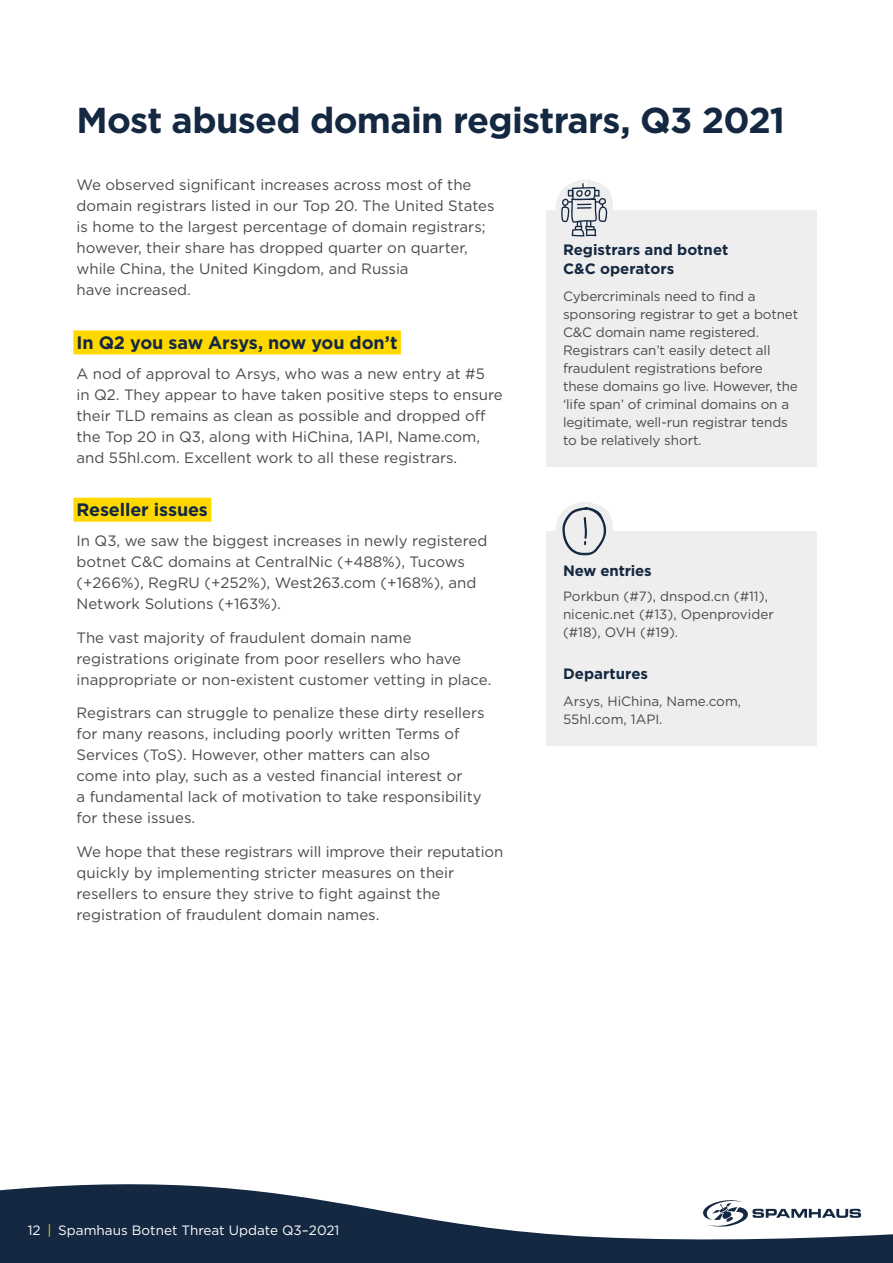
<style>
.page{position:relative;width:893px;height:1263px;background:#fff}
.page>*{position:absolute;margin:0;border:0;box-sizing:border-box;transform-origin:0 0}
.t1{font:700 36px "Gotham";letter-spacing:-.02em;color:#142841}
.t2{font:700 18px "Gotham";letter-spacing:-.01em;color:#142841}
.t3{font:15px/21px "Gotham";color:#4a4a49}
.t4{font:700 15px/19.5px "Gotham";color:#142841}
.t5{font:13.5px/18px "Gotham";letter-spacing:-.01em;color:#4a4a49}
.t6{font:13.5px "Gotham";color:#fff}
.s1{color:#ffd800}
</style>
<div class="page">
<svg style="left:0;top:1184px;width:893px;height:79px;fill:#142841"></svg>
<svg style="left:702px;top:1199px;width:159px;height:28px"></svg>
<div style="left:73px;top:330px;width:328px;height:24px;background:#ffd800"></div>
<div style="left:73px;top:498px;width:138px;height:24px;background:#ffd800"></div>
<div style="left:546px;top:531px;width:270px;height:214px;background:#eee"></div>
<svg style="left:558px;top:502px;width:53px;height:54px"></svg>
<div style="left:546px;top:210px;width:270px;height:256px;background:#eee"></div>
<svg style="left:556px;top:179px;width:55px;height:58px"></svg>
<h1 class="t1" style="left:77px;top:99px;width:710px">Most abused domain registrars, Q3 2021</h1>
<p class="t3" style="left:77px;top:174px;width:419px">We observed significant increases across most of the domain registrars listed in our Top 20. The United States is home to the largest percentage of domain registrars; however, their share has dropped quarter on quarter, while China, the United Kingdom, and Russia<br>have increased.</p>
<p class="t2" style="left:77px;top:332px;width:322px">In Q2 you saw Arsys, now you don’t</p>
<p class="t3" style="left:77px;top:363px;width:428px">A nod of approval to Arsys, who was a new entry at #5<br>in Q2. They appear to have taken positive steps to ensure their TLD remains as clean as possible and dropped off the Top 20 in Q3, along with HiChina, 1API, Name.com, and 55hl.com. Excellent work to all these registrars.</p>
<p class="t2" style="left:77px;top:500px;width:133px">Reseller issues</p>
<p class="t3" style="left:77px;top:530px;width:412px">In Q3, we saw the biggest increases in newly registered botnet C&amp;C domains at CentralNic (+488%), Tucows (+266%), RegRU (+252%), West263.com (+168%), and Network Solutions (+163%).</p>
<p class="t3" style="left:77px;top:627px;width:416px">The vast majority of fraudulent domain name registrations originate from poor resellers who have inappropriate or non-existent customer vetting in place.</p>
<p class="t3" style="left:77px;top:702px;width:410px">Registrars can struggle to penalize these dirty resellers for many reasons, including poorly written Terms of Services (ToS). However, other matters can also<br>come into play, such as a vested financial interest or<br>a fundamental lack of motivation to take responsibility for these issues.</p>
<p class="t3" style="left:77px;top:841px;width:428px">We hope that these registrars will improve their reputation quickly by implementing stricter measures on their resellers to ensure they strive to fight against the registration of fraudulent domain names.</p>
<p class="t4" style="left:563px;top:240px;width:167px">Registrars and botnet<br>C&amp;C operators</p>
<p class="t5" style="left:563px;top:287px;width:237px">Cybercriminals need to find a sponsoring registrar to get a botnet C&amp;C domain name registered.<br>Registrars can’t easily detect all fraudulent registrations before these domains go live. However, the ‘life span’ of criminal domains on a legitimate, well-run registrar tends to be relatively short.</p>
<p class="t4" style="left:563px;top:561px;width:90px">New entries</p>
<p class="t5" style="left:563px;top:586px;width:212px">Porkbun (#7), dnspod.cn (#11), nicenic.net (#13), Openprovider (#18), OVH (#19).</p>
<p class="t4" style="left:563px;top:664px;width:87px">Departures</p>
<p class="t5" style="left:563px;top:692px;width:180px">Arsys, HiChina, Name.com,<br>55hl.com, 1API.</p>
<p class="t6" style="left:28px;top:1223px;width:313px">12 <span class="s1">|</span> Spamhaus Botnet Threat Update Q3–2021</p>
</div>
